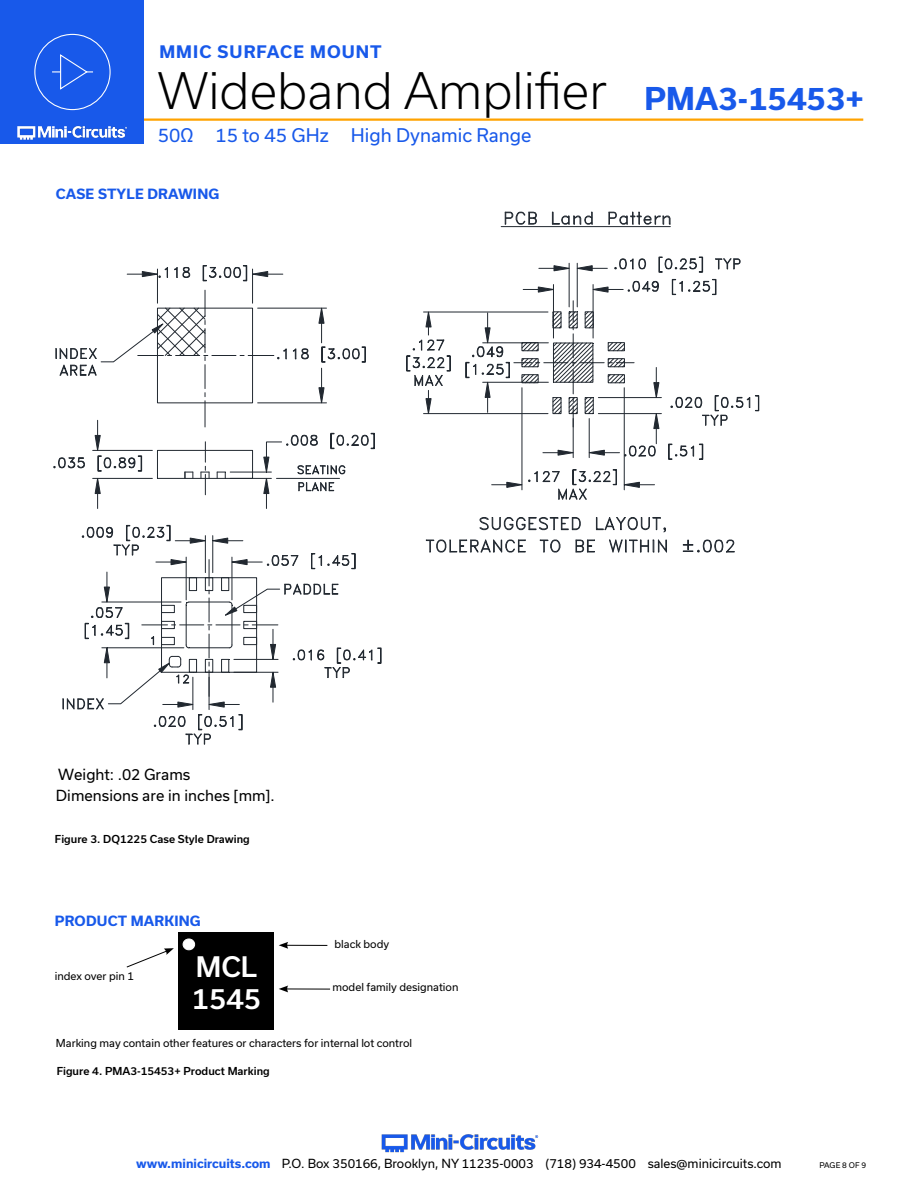
<style>
.page{position:relative;width:918px;height:1188px;background:#fff}
.page>*{position:absolute;margin:0;border:0;box-sizing:border-box;transform-origin:0 0}
.t1{font:300 48px "Usual";color:#000}
.t2{font:700 30px "Usual";color:#1859ea}
.t3{font:500 27px/32.4px "Usual";color:#fff}
.t4{font:18px "Usual";color:#1859ea}
.t5{font:700 16.5px "Usual";letter-spacing:.065em;color:#1859ea}
.t6{font:14.7px "Usual";color:#000}
.t7{font:14.55px "Usual";color:#000}
.t8{font:700 13.5px "Usual";letter-spacing:.015em;color:#1859ea}
.t9{font:12px "Usual";color:#000}
.t10{font:10.5px "Usual";color:#000}
.t11{font:500 10.5px "Usual";color:#000}
.t12{font:7.5px "Usual";color:#000}
.s1{font-weight:700;color:#1859ea}
</style>
<div class="page">
<img style="left:381px;top:1134px;width:158px;height:19px">
<hr style="left:130px;top:118px;width:733px;height:3px;background:#ffa300">
<div style="left:0;top:0;width:144px;height:144px;background:#1859ea"></div>
<img style="left:17px;top:120px;width:128px;height:20px">
<div style="left:178px;top:933px;width:96px;height:97px;background:#000"></div>
<div style="left:183px;top:939px;width:12px;height:11px;background:#fff;border-radius:50%"></div>
<div style="left:183px;top:939px;width:12px;height:11px;border:1px solid #fff;border-radius:50%"></div>
<hr style="left:286px;top:945px;width:41px;height:1px;background:#000">
<svg style="left:279px;top:942px;width:9px;height:7px"></svg>
<hr style="left:286px;top:989px;width:44px;height:1px;background:#000">
<svg style="left:279px;top:986px;width:9px;height:6px"></svg>
<svg style="left:126px;top:948px;width:48px;height:20px"></svg>
<hr style="left:157px;top:269px;width:1px;height:34px;background:#212830">
<hr style="left:252px;top:269px;width:1px;height:34px;background:#212830">
<svg style="left:127px;top:267px;width:41px;height:11px"></svg>
<svg style="left:174px;top:267px;width:16px;height:11px"></svg>
<svg style="left:202px;top:265px;width:81px;height:17px"></svg>
<svg style="left:53px;top:290px;width:322px;height:219px"></svg>
<hr style="left:424px;top:312px;width:124px;height:1px;background:#212830">
<hr style="left:424px;top:413px;width:124px;height:1px;background:#212830">
<svg style="left:406px;top:311px;width:45px;height:104px"></svg>
<hr style="left:522px;top:388px;width:1px;height:102px;background:#212830">
<hr style="left:624px;top:388px;width:1px;height:102px;background:#212830">
<svg style="left:492px;top:469px;width:163px;height:31px"></svg>
<hr style="left:553px;top:285px;width:1px;height:53px;background:#212830">
<hr style="left:593px;top:285px;width:1px;height:53px;background:#212830">
<svg style="left:672px;top:279px;width:45px;height:16px"></svg>
<svg style="left:523px;top:286px;width:30px;height:7px"></svg>
<svg style="left:592px;top:280px;width:67px;height:13px"></svg>
<hr style="left:569px;top:263px;width:1px;height:44px;background:#212830">
<hr style="left:577px;top:263px;width:1px;height:44px;background:#212830">
<svg style="left:614px;top:258px;width:32px;height:12px"></svg>
<svg style="left:658px;top:256px;width:45px;height:17px"></svg>
<svg style="left:715px;top:258px;width:26px;height:12px"></svg>
<svg style="left:539px;top:265px;width:68px;height:7px"></svg>
<hr style="left:598px;top:397px;width:63px;height:1px;background:#212830">
<hr style="left:598px;top:413px;width:63px;height:1px;background:#212830">
<svg style="left:670px;top:395px;width:90px;height:31px"></svg>
<svg style="left:504px;top:211px;width:33px;height:14px"></svg>
<svg style="left:552px;top:211px;width:41px;height:14px"></svg>
<svg style="left:608px;top:211px;width:63px;height:14px"></svg>
<hr style="left:501px;top:226px;width:169px;height:1px;background:#212830">
<svg style="left:479px;top:517px;width:102px;height:13px"></svg>
<svg style="left:596px;top:517px;width:70px;height:16px"></svg>
<svg style="left:426px;top:539px;width:100px;height:14px"></svg>
<svg style="left:540px;top:539px;width:21px;height:14px"></svg>
<svg style="left:575px;top:539px;width:20px;height:14px"></svg>
<svg style="left:609px;top:539px;width:58px;height:14px"></svg>
<svg style="left:683px;top:539px;width:52px;height:14px"></svg>
<svg style="left:62px;top:525px;width:320px;height:220px"></svg>
<hr style="left:573px;top:419px;width:1px;height:39px;background:#212830">
<hr style="left:589px;top:419px;width:1px;height:39px;background:#212830">
<svg style="left:465px;top:301px;width:195px;height:156px"></svg>
<svg style="left:668px;top:443px;width:36px;height:17px"></svg>
<div style="left:34px;top:34px;width:77px;height:76px;border:1px solid #fff;border-radius:50%"></div>
<svg style="left:52px;top:54px;width:41px;height:36px"></svg>
<h3 class="t5" style="left:159px;top:42px;width:224px">MMIC SURFACE MOUNT</h3>
<h1 class="t1" style="left:158px;top:63px;width:451px">Wideband Amplifier</h1>
<h3 class="t4" style="left:158px;top:125px;width:375px">50Ω 15 to 45 GHz High Dynamic Range</h3>
<p class="t8" style="left:56px;top:186px;width:165px">CASE STYLE DRAWING</p>
<h2 class="t2" style="left:645px;top:82px;width:221px">PMA3-15453+</h2>
<h3 class="t6" style="left:58px;top:766px;width:134px">Weight: .02 Grams</h3>
<h3 class="t7" style="left:56px;top:787px;width:220px">Dimensions are in inches [mm].</h3>
<p class="t11" style="left:55px;top:833px;width:196px">Figure 3. DQ1225 Case Style Drawing</p>
<p class="t8" style="left:55px;top:913px;width:147px">PRODUCT MARKING</p>
<h3 class="t3" style="left:192px;top:951px;width:71px">MCL<br>1545</h3>
<p class="t10" style="left:55px;top:970px;width:81px">index over pin 1</p>
<p class="t10" style="left:334px;top:938px;width:56px">black body</p>
<p class="t10" style="left:332px;top:981px;width:128px">model family designation</p>
<p class="t10" style="left:56px;top:1037px;width:358px">Marking may contain other features or characters for internal lot control</p>
<p class="t11" style="left:57px;top:1065px;width:215px">Figure 4. PMA3-15453+ Product Marking</p>
<p class="t9" style="left:136px;top:1157px;width:647px"><span class="s1">www.minicircuits.com</span> P.O. Box 350166, Brooklyn, NY 11235-0003 (718) 934-4500 sales@minicircuits.com</p>
<p class="t12" style="left:819px;top:1161px;width:48px">PAGE 8 OF 9</p>
</div>
